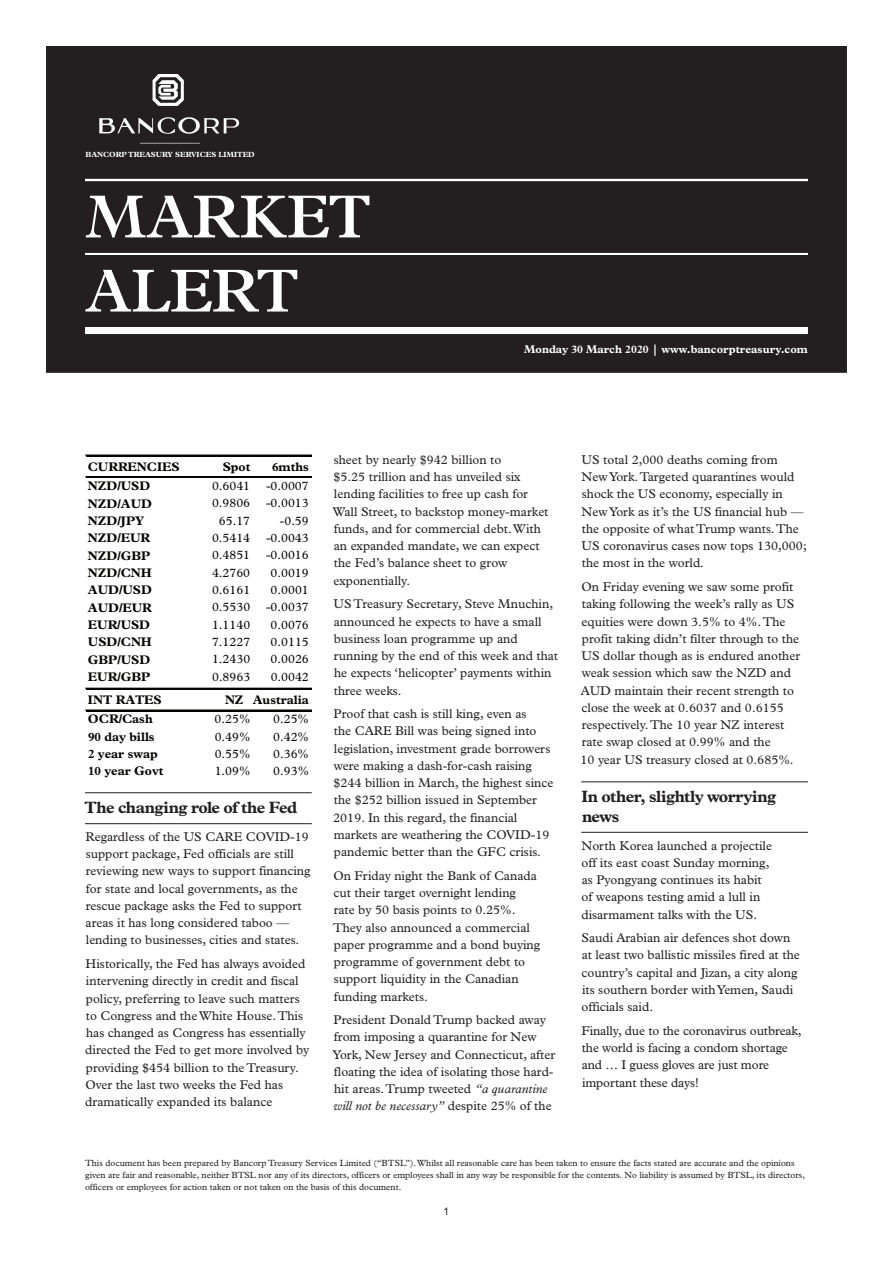
<style>
.page{position:relative;width:893px;height:1263px;background:#fff}
.page>*{position:absolute;margin:0;border:0;box-sizing:border-box;transform-origin:0 0}
.t1{font:600 61.2px/74.1px "Plantin Std";letter-spacing:-.01em;color:#fff}
.t2{font:700 16.5px/19.5px "Plantin Std";letter-spacing:-.03em;color:#231f20}
.t3{font:12.75px/17.2px "Plantin Std";color:#231f20}
.t4{font:12.45px "Plantin Std";color:#040503}
.t5{font:700 12.45px "Plantin Std";color:#040503}
.t6{font:700 11.25px "Plantin Std";color:#fff}
.t7{font:10.5px "Helvetica Neue LT Std";color:#231f20}
.t8{font:9px/12px "Plantin Std";color:#231f20}
.t9{font:700 7.5px "Plantin Std";color:#fff}
.s1{font-style:italic}
</style>
<div class="page">
<div style="left:47px;top:47px;width:799px;height:325px;background:#231f20"></div>
<div style="left:46px;top:46px;width:801px;height:327px;border:2px solid #231f20"></div>
<hr style="left:85px;top:179px;width:723px;height:2px;background:#fff">
<hr style="left:85px;top:253px;width:723px;height:2px;background:#fff">
<div style="left:85px;top:327px;width:723px;height:7px;background:#fff"></div>
<hr style="left:85px;top:792px;width:227px;height:1px;background:#231f20">
<hr style="left:85px;top:823px;width:227px;height:1px;background:#231f20">
<hr style="left:86px;top:455px;width:225px;height:1px;background:#040503">
<hr style="left:86px;top:477px;width:225px;height:1px;background:#040503">
<hr style="left:86px;top:688px;width:225px;height:1px;background:#040503">
<hr style="left:86px;top:710px;width:225px;height:1px;background:#040503">
<img style="left:99px;top:75px;width:141px;height:69px">
<hr style="left:581px;top:781px;width:227px;height:1px;background:#231f20">
<hr style="left:581px;top:832px;width:227px;height:1px;background:#231f20">
<p class="t9" style="left:85px;top:150px;width:7px">bancorp</p>
<p class="t9" style="left:128px;top:150px;width:7px">treasury</p>
<p class="t9" style="left:175px;top:150px;width:81px">SERVICES lIMITED</p>
<h1 class="t1" style="left:85px;top:180px;width:288px">MARKET<br>ALERT</h1>
<p class="t6" style="left:524px;top:343px;width:285px">Monday 30 March 2020 | www.bancorptreasury.com</p>
<p class="t5" style="left:88px;top:459px;width:93px">CURRENCIES</p>
<p class="t5" style="left:223px;top:459px;width:29px">Spot</p>
<p class="t5" style="left:272px;top:459px;width:38px">6mths</p>
<p class="t5" style="left:88px;top:479px;width:64px">NZD/USD</p>
<p class="t4" style="left:212px;top:479px;width:40px">0.6041</p>
<p class="t4" style="left:266px;top:479px;width:44px">-0.0007</p>
<p class="t5" style="left:88px;top:496px;width:66px">NZD/AUD</p>
<p class="t4" style="left:212px;top:496px;width:40px">0.9806</p>
<p class="t4" style="left:266px;top:496px;width:44px">-0.0013</p>
<p class="t5" style="left:88px;top:513px;width:58px">NZD/JPY</p>
<p class="t4" style="left:219px;top:513px;width:33px">65.17</p>
<p class="t4" style="left:280px;top:513px;width:30px">-0.59</p>
<p class="t5" style="left:88px;top:531px;width:64px">NZD/EUR</p>
<p class="t4" style="left:212px;top:531px;width:40px">0.5414</p>
<p class="t4" style="left:266px;top:531px;width:44px">-0.0043</p>
<p class="t5" style="left:88px;top:548px;width:64px">NZD/GBP</p>
<p class="t4" style="left:212px;top:548px;width:40px">0.4851</p>
<p class="t4" style="left:266px;top:548px;width:44px">-0.0016</p>
<p class="t5" style="left:88px;top:565px;width:65px">NZD/CNH</p>
<p class="t4" style="left:212px;top:565px;width:40px">4.2760</p>
<p class="t4" style="left:271px;top:565px;width:40px">0.0019</p>
<p class="t5" style="left:88px;top:583px;width:66px">AUD/USD</p>
<p class="t4" style="left:212px;top:583px;width:40px">0.6161</p>
<p class="t4" style="left:271px;top:583px;width:40px">0.0001</p>
<p class="t5" style="left:88px;top:600px;width:65px">AUD/EUR</p>
<p class="t4" style="left:212px;top:600px;width:40px">0.5530</p>
<p class="t4" style="left:266px;top:600px;width:44px">-0.0037</p>
<p class="t5" style="left:88px;top:617px;width:64px">EUR/USD</p>
<p class="t4" style="left:212px;top:617px;width:40px">1.1140</p>
<p class="t4" style="left:271px;top:617px;width:40px">0.0076</p>
<p class="t5" style="left:88px;top:634px;width:65px">USD/CNH</p>
<p class="t4" style="left:212px;top:635px;width:40px">7.1227</p>
<p class="t4" style="left:271px;top:635px;width:40px">0.0115</p>
<p class="t5" style="left:88px;top:652px;width:64px">GBP/USD</p>
<p class="t4" style="left:212px;top:652px;width:40px">1.2430</p>
<p class="t4" style="left:271px;top:652px;width:40px">0.0026</p>
<p class="t5" style="left:88px;top:669px;width:64px">EUR/GBP</p>
<p class="t4" style="left:212px;top:669px;width:40px">0.8963</p>
<p class="t4" style="left:271px;top:669px;width:40px">0.0042</p>
<p class="t5" style="left:88px;top:692px;width:75px">INT RATES</p>
<p class="t5" style="left:225px;top:692px;width:85px">NZ Australia</p>
<p class="t5" style="left:88px;top:712px;width:66px">OCR/Cash</p>
<p class="t4" style="left:215px;top:712px;width:37px">0.25%</p>
<p class="t4" style="left:273px;top:712px;width:37px">0.25%</p>
<p class="t5" style="left:88px;top:729px;width:68px">90 day bills</p>
<p class="t4" style="left:215px;top:729px;width:37px">0.49%</p>
<p class="t4" style="left:273px;top:729px;width:37px">0.42%</p>
<p class="t5" style="left:88px;top:746px;width:71px">2 year swap</p>
<p class="t4" style="left:215px;top:747px;width:37px">0.55%</p>
<p class="t4" style="left:273px;top:747px;width:37px">0.36%</p>
<p class="t5" style="left:88px;top:764px;width:77px">10 year Govt</p>
<p class="t4" style="left:215px;top:764px;width:37px">1.09%</p>
<p class="t4" style="left:273px;top:764px;width:37px">0.93%</p>
<p class="t2" style="left:85px;top:798px;width:214px">The changing role of the Fed</p>
<p class="t3" style="left:86px;top:828px;width:226px">Regardless of the US CARE COVID-19 support package, Fed officials are still reviewing new ways to support financing for state and local governments, as the rescue package asks the Fed to support areas it has long considered taboo — lending to businesses, cities and states.</p>
<p class="t3" style="left:85px;top:955px;width:226px">Historically, the Fed has always avoided intervening directly in credit and fiscal policy, preferring to leave such matters to Congress and the White House. This has changed as Congress has essentially directed the Fed to get more involved by providing $454 billion to the Treasury.<br>Over the last two weeks the Fed has dramatically expanded its balance</p>
<p class="t3" style="left:333px;top:451px;width:217px">sheet by nearly $942 billion to<br>$5.25 trillion and has unveiled six lending facilities to free up cash for<br>Wall Street, to backstop money-market funds, and for commercial debt. With an expanded mandate, we can expect the Fed’s balance sheet to grow exponentially.</p>
<p class="t3" style="left:333px;top:595px;width:226px">US Treasury Secretary, Steve Mnuchin, announced he expects to have a small business loan programme up and running by the end of this week and that he expects ‘helicopter’ payments within three weeks.</p>
<p class="t3" style="left:333px;top:705px;width:222px">Proof that cash is still king, even as<br>the CARE Bill was being signed into legislation, investment grade borrowers were making a dash-for-cash raising $244 billion in March, the highest since the $252 billion issued in September 2019. In this regard, the financial markets are weathering the COVID-19 pandemic better than the GFC crisis.</p>
<p class="t3" style="left:333px;top:867px;width:209px">On Friday night the Bank of Canada cut their target overnight lending<br>rate by 50 basis points to 0.25%.<br>They also announced a commercial paper programme and a bond buying programme of government debt to support liquidity in the Canadian funding markets.</p>
<p class="t3" style="left:333px;top:1011px;width:224px">President Donald Trump backed away from imposing a quarantine for New York, New Jersey and Connecticut, after floating the idea of isolating those hard&shy;hit areas. Trump tweeted <span class="s1">“a quarantine will not be necessary”</span> despite 25% of the</p>
<p class="t3" style="left:581px;top:451px;width:227px">US total 2,000 deaths coming from New York. Targeted quarantines would shock the US economy, especially in New York as it’s the US financial hub — the opposite of what Trump wants. The US coronavirus cases now tops 130,000; the most in the world.</p>
<p class="t3" style="left:580px;top:578px;width:221px">On Friday evening we saw some profit taking following the week’s rally as US equities were down 3.5% to 4%. The profit taking didn’t filter through to the US dollar though as is endured another weak session which saw the NZD and AUD maintain their recent strength to close the week at 0.6037 and 0.6155 respectively. The 10 year NZ interest rate swap closed at 0.99% and the<br>10 year US treasury closed at 0.685%.</p>
<p class="t2" style="left:581px;top:787px;width:196px">In other, slightly worrying news</p>
<p class="t3" style="left:581px;top:837px;width:192px">North Korea launched a projectile off its east coast Sunday morning, as Pyongyang continues its habit of weapons testing amid a lull in disarmament talks with the US.</p>
<p class="t3" style="left:582px;top:929px;width:220px">Saudi Arabian air defences shot down at least two ballistic missiles fired at the country’s capital and Jizan, a city along its southern border with Yemen, Saudi officials said.</p>
<p class="t3" style="left:581px;top:1022px;width:222px">Finally, due to the coronavirus outbreak, the world is facing a condom shortage and … I guess gloves are just more important these days!</p>
<p class="t8" style="left:85px;top:1157px;width:722px">This document has been prepared by Bancorp Treasury Services Limited (“BTSL”). Whilst all reasonable care has been taken to ensure the facts stated are accurate and the opinions given are fair and reasonable, neither BTSL nor any of its directors, officers or employees shall in any way be responsible for the contents. No liability is assumed by BTSL, its directors, officers or employees for action taken or not taken on the basis of this document.</p>
<p class="t7" style="left:444px;top:1205px;width:7px">1</p>
</div>
